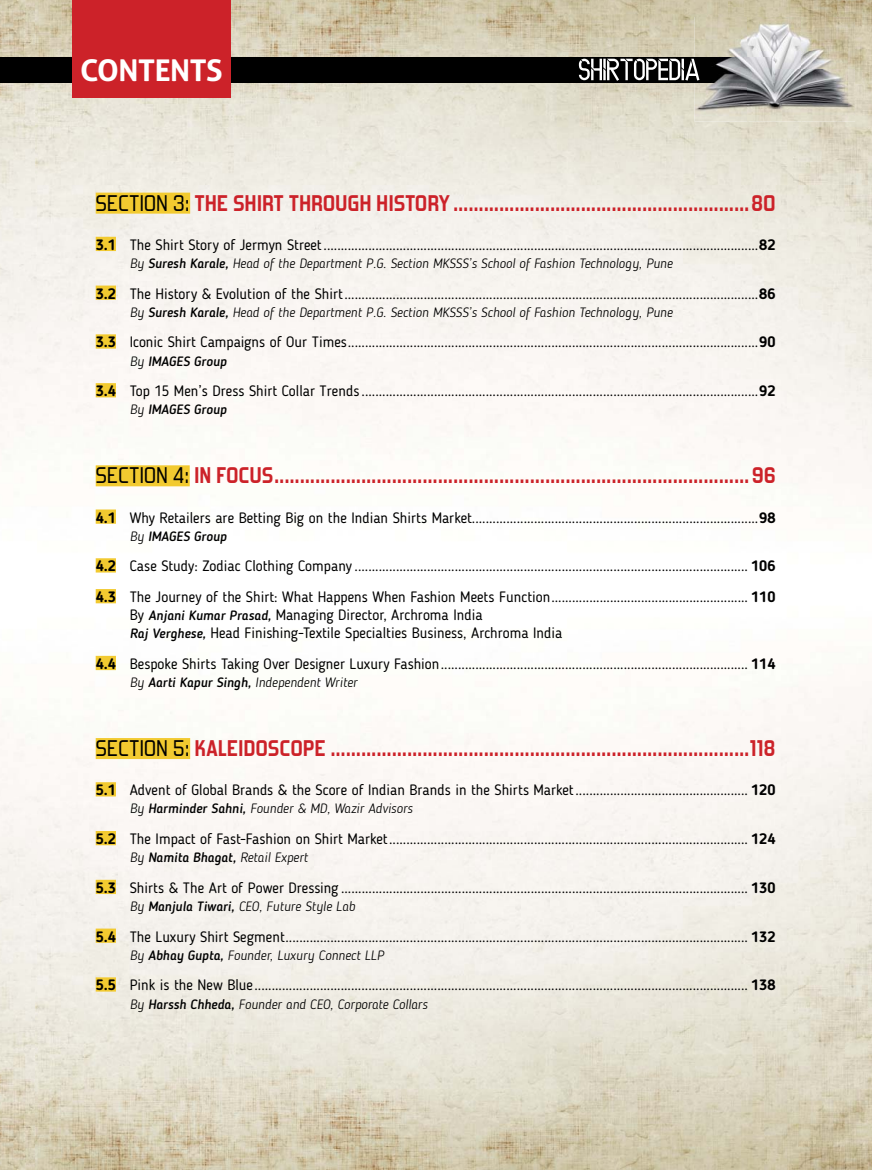
<style>
.page{position:relative;width:872px;height:1170px;background:#fff}
.page>*{position:absolute;margin:0;border:0;box-sizing:border-box;transform-origin:0 0}
.t1{font:700 30px "Aller";letter-spacing:-.015em;color:#fff}
.t2{font:700 22.5px "Forgotten Futurist Rg";letter-spacing:.02em;color:#cc2229}
.t3{font:15px/30.8px "Blogger Sans";color:#000}
.t4{font:italic 300 13.5px "Blogger Sans";color:#000}
.t5{font:italic 500 13.5px "Blogger Sans";color:#000}
.s1{font-weight:400;color:#000}
.s2{font-weight:700}
.s3{font-weight:500}
.s4{font-weight:300}
.s5{font-weight:500;font-style:italic;font-size:13.5px}
</style>
<div class="page">
<img style="left:37px;top:83px;width:835px;height:1086px">
<img style="left:0;top:0;width:37px;height:1169px">
<img style="left:836px;top:0;width:36px;height:83px">
<img style="left:36px;top:0;width:693px;height:83px">
<img style="left:729px;top:0;width:107px;height:17px">
<div style="left:96px;top:193px;width:94px;height:21px;background:#f2ca30"></div>
<div style="left:96px;top:237px;width:20px;height:14px;background:#f2ca30"></div>
<div style="left:96px;top:285px;width:20px;height:15px;background:#f2ca30"></div>
<div style="left:96px;top:334px;width:20px;height:14px;background:#f2ca30"></div>
<div style="left:96px;top:383px;width:20px;height:14px;background:#f2ca30"></div>
<div style="left:96px;top:465px;width:94px;height:21px;background:#f2ca30"></div>
<div style="left:96px;top:509px;width:20px;height:14px;background:#f2ca30"></div>
<div style="left:96px;top:558px;width:20px;height:14px;background:#f2ca30"></div>
<div style="left:96px;top:589px;width:20px;height:14px;background:#f2ca30"></div>
<div style="left:96px;top:655px;width:20px;height:15px;background:#f2ca30"></div>
<div style="left:96px;top:738px;width:94px;height:21px;background:#f2ca30"></div>
<div style="left:96px;top:782px;width:20px;height:14px;background:#f2ca30"></div>
<div style="left:96px;top:831px;width:20px;height:14px;background:#f2ca30"></div>
<div style="left:96px;top:879px;width:20px;height:15px;background:#f2ca30"></div>
<div style="left:96px;top:928px;width:20px;height:14px;background:#f2ca30"></div>
<div style="left:96px;top:977px;width:20px;height:14px;background:#f2ca30"></div>
<div style="left:0;top:57px;width:774px;height:25px;background:#000"></div>
<img style="left:694px;top:17px;width:54px;height:41px">
<img style="left:748px;top:17px;width:107px;height:104px">
<img style="left:694px;top:81px;width:54px;height:40px">
<svg style="left:579px;top:59px;width:120px;height:22px"></svg>
<div style="left:72px;top:0;width:158px;height:97px;background:#cc2229"></div>
<h1 class="t1" style="left:80px;top:53px;width:144px">CONTENTS</h1>
<h2 class="t2" style="left:96px;top:190px;width:681px"><span class="s1">SECTION 3:</span> THE SHIRT THROUGH HISTORY ..........................................................80</h2>
<p class="t3" style="left:96px;top:230px;width:681px"><span class="s2">3.1</span> The Shirt Story of Jermyn Street ..............................................................................................................................<span class="s2">82</span></p>
<p class="t4" style="left:130px;top:258px;width:544px">By <span class="s3">Suresh Karale,</span> Head of the Department P.G. Section MKSSS’s School of Fashion Technology, Pune</p>
<p class="t3" style="left:96px;top:279px;width:681px"><span class="s2">3.2</span> The History &amp; Evolution of the Shirt ........................................................................................................................<span class="s2">86</span></p>
<p class="t4" style="left:130px;top:306px;width:544px">By <span class="s3">Suresh Karale,</span> Head of the Department P.G. Section MKSSS’s School of Fashion Technology, Pune</p>
<p class="t3" style="left:96px;top:328px;width:681px"><span class="s2">3.3</span> Iconic Shirt Campaigns of Our Times .......................................................................................................................<span class="s2">90</span></p>
<p class="t5" style="left:130px;top:355px;width:98px"><span class="s4">By</span> IMAGES Group</p>
<p class="t3" style="left:96px;top:377px;width:681px"><span class="s2">3.4</span> Top 15 Men’s Dress Shirt Collar Trends ...................................................................................................................<span class="s2">92</span></p>
<p class="t5" style="left:130px;top:404px;width:98px"><span class="s4">By</span> IMAGES Group</p>
<h2 class="t2" style="left:96px;top:462px;width:681px"><span class="s1">SECTION 4:</span> IN FOCUS .............................................................................................96</h2>
<p class="t3" style="left:96px;top:503px;width:681px"><span class="s2">4.1</span> Why Retailers are Betting Big on the Indian Shirts Market ...................................................................................<span class="s2">98</span></p>
<p class="t5" style="left:130px;top:530px;width:98px"><span class="s4">By</span> IMAGES Group</p>
<p class="t3" style="left:96px;top:552px;width:681px"><span class="s2">4.2</span> Case Study: Zodiac Clothing Company .................................................................................................................. <span class="s2">106<br>4.3</span> The Journey of the Shirt: What Happens When Fashion Meets Function ......................................................... <span class="s2">110</span></p>
<p class="t3" style="left:130px;top:607px;width:434px;line-height:18px">By <span class="s5">Anjani Kumar Prasad,</span> Managing Director, Archroma India<br><span class="s5">Raj Verghese,</span> Head Finishing-Textile Specialties Business, Archroma India</p>
<p class="t3" style="left:96px;top:649px;width:681px"><span class="s2">4.4</span> Bespoke Shirts Taking Over Designer Luxury Fashion ......................................................................................... <span class="s2">114</span></p>
<p class="t4" style="left:130px;top:676px;width:229px">By <span class="s3">Aarti Kapur Singh,</span> Independent Writer</p>
<h2 class="t2" style="left:96px;top:735px;width:681px"><span class="s1">SECTION 5:</span> KALEIDOSCOPE ..................................................................................118</h2>
<p class="t3" style="left:96px;top:776px;width:681px"><span class="s2">5.1</span> Advent of Global Brands &amp; the Score of Indian Brands in the Shirts Market .................................................. <span class="s2">120</span></p>
<p class="t4" style="left:130px;top:803px;width:284px">By <span class="s3">Harminder Sahni,</span> Founder &amp; MD, Wazir Advisors</p>
<p class="t3" style="left:96px;top:824px;width:681px"><span class="s2">5.2</span> The Impact of Fast-Fashion on Shirt Market ........................................................................................................ <span class="s2">124</span></p>
<p class="t4" style="left:130px;top:851px;width:180px">By <span class="s3">Namita Bhagat,</span> Retail Expert</p>
<p class="t3" style="left:96px;top:873px;width:681px"><span class="s2">5.3</span> Shirts &amp; The Art of Power Dressing ...................................................................................................................... <span class="s2">130</span></p>
<p class="t4" style="left:130px;top:900px;width:227px">By <span class="s3">Manjula Tiwari,</span> CEO, Future Style Lab</p>
<p class="t3" style="left:96px;top:922px;width:681px"><span class="s2">5.4</span> The Luxury Shirt Segment ...................................................................................................................................... <span class="s2">132</span></p>
<p class="t4" style="left:130px;top:949px;width:255px">By <span class="s3">Abhay Gupta,</span> Founder, Luxury Connect LLP</p>
<p class="t3" style="left:96px;top:971px;width:681px"><span class="s2">5.5</span> Pink is the New Blue ............................................................................................................................................... <span class="s2">138</span></p>
<p class="t4" style="left:130px;top:998px;width:299px">By <span class="s3">Harssh Chheda,</span> Founder and CEO, Corporate Collars</p>
</div>
